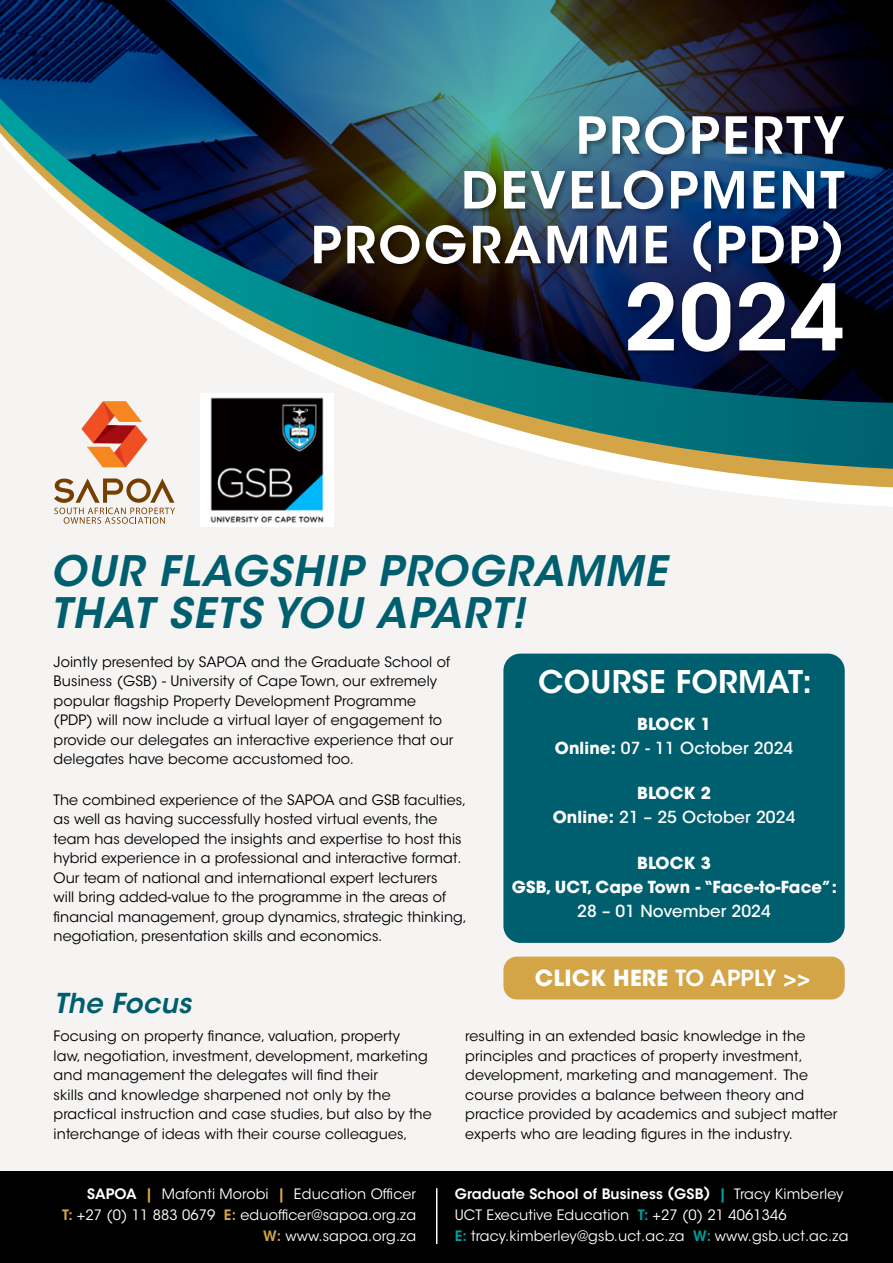
<style>
.page{position:relative;width:893px;height:1263px;background:#f6f4f3}
.page>*{position:absolute;margin:0;border:0;box-sizing:border-box;transform-origin:0 0}
.t1{font:600 90.75px "ITC Avant Garde Std";color:#fff}
.t2{font:600 50.7px/54.8px "ITC Avant Garde Std";letter-spacing:.05em;color:#fff;text-align:right}
.t3{font:italic 600 41.7px/41.8px "ITC Avant Garde Std";letter-spacing:.03em;color:#005f6f}
.t4{font:600 31.05px "ITC Avant Garde Std";letter-spacing:.01em;color:#fff}
.t5{font:italic 600 27.3px "ITC Avant Garde Std";letter-spacing:.01em;color:#005f6f}
.t6{font:700 22.05px "ITC Avant Garde Std";letter-spacing:.01em;color:#fff}
.t7{font:500 16.5px/24px "ITC Avant Garde Std";letter-spacing:.01em;color:#fff;text-align:center}
.t8{font:700 16.5px/24px "ITC Avant Garde Std";letter-spacing:.01em;color:#fff;text-align:center}
.t9{font:14.25px/19.5px "ITC Avant Garde Std";letter-spacing:.01em;color:#000}
.t10{font:14.25px/21px "ITC Avant Garde Std";letter-spacing:.01em;color:#fff;text-align:right}
.s1{font-weight:700}
.s2{font-weight:600}
.s3{font-weight:600;color:#d4a547}
.s4{font-weight:600;color:#009f9f}
</style>
<div class="page">
<svg style="left:200px;top:489px;width:693px;height:19px"></svg>
<svg style="left:200px;top:476px;width:693px;height:13px"></svg>
<svg style="left:0;top:0;width:893px;height:476px;background:#2a4f65"></svg>
<svg style="left:54px;top:478px;width:121px;height:46px"></svg>
<div style="left:503px;top:654px;width:342px;height:289px;background:#005f6f;border-radius:17px"></div>
<div style="left:0;top:1171px;width:893px;height:92px;background:#000"></div>
<hr style="left:436px;top:1188px;width:1px;height:56px;background:#fff">
<svg style="left:0;top:98px;width:893px;height:371px"></svg>
<div style="left:313px;top:115px;width:538px;height:164px;background:#000;opacity:.35"></div>
<div style="left:628px;top:282px;width:220px;height:74px;background:#000;opacity:.35"></div>
<img style="left:201px;top:393px;width:133px;height:133px">
<div style="left:503px;top:956px;width:342px;height:43px;background:#d4a547;border-radius:14px"></div>
<h2 class="t2" style="left:311px;top:108px;width:535px">PROPERTY<br>DEVELOPMENT<br>PROGRAMME (PDP)</h2>
<h1 class="t1" style="left:623px;top:260px;width:223px">2024</h1>
<h3 class="t3" style="left:51px;top:550px;width:617px">OUR FLAGSHIP PROGRAMME<br>THAT SETS YOU APART!</h3>
<p class="t9" style="left:54px;top:652px;width:401px">Jointly presented by SAPOA and the Graduate School of Business (GSB) - University of Cape Town, our extremely popular flagship Property Development Programme (PDP) will now include a virtual layer of engagement to provide our delegates an interactive experience that our delegates have become accustomed too.</p>
<p class="t9" style="left:54px;top:790px;width:415px">The combined experience of the SAPOA and GSB faculties, as well as having successfully hosted virtual events, the team has developed the insights and expertise to host this hybrid experience in a professional and interactive format.<br>Our team of national and international expert lecturers<br>will bring added-value to the programme in the areas of financial management, group dynamics, strategic thinking, negotiation, presentation skills and economics.</p>
<h3 class="t5" style="left:54px;top:986px;width:139px">The Focus</h3>
<h3 class="t4" style="left:538px;top:662px;width:275px">COURSE FORMAT:</h3>
<p class="t7" style="left:555px;top:712px;width:240px"><span class="s1">BLOCK 1<br>Online:</span> 07 - 11 October 2024</p>
<p class="t7" style="left:553px;top:781px;width:244px"><span class="s1">BLOCK 2<br>Online:</span> 21 – 25 October 2024</p>
<p class="t8" style="left:512px;top:850px;width:326px">BLOCK 3<br>GSB, UCT, Cape Town - “Face-to-Face”:</p>
<p class="t7" style="left:577px;top:899px;width:195px">28 – 01 November 2024</p>
<h3 class="t6" style="left:535px;top:964px;width:277px">CLICK HERE <span class="s2">TO APPLY &gt;&gt;</span></h3>
<p class="t9" style="left:54px;top:1027px;width:380px">Focusing on property finance, valuation, property<br>law, negotiation, investment, development, marketing and management the delegates will find their<br>skills and knowledge sharpened not only by the practical instruction and case studies, but also by the interchange of ideas with their course colleagues,</p>
<p class="t9" style="left:465px;top:1027px;width:374px">resulting in an extended basic knowledge in the principles and practices of property investment, development, marketing and management. The course provides a balance between theory and practice provided by academics and subject matter experts who are leading figures in the industry.</p>
<p class="t10" style="left:62px;top:1183px;width:356px"><span class="s2">SAPOA</span> <span class="s3">|</span> Mafonti Morobi <span class="s3">|</span> Education Officer<br><span class="s3">T:</span> +27 (0) 11 883 0679 <span class="s3">E:</span> eduofficer@sapoa.org.za<br><span class="s3">W:</span> www.sapoa.org.za</p>
<p class="t10" style="left:455px;top:1183px;width:395px;text-align:left"><span class="s2">Graduate School of Business (GSB)</span> <span class="s4">|</span> Tracy Kimberley<br>UCT Executive Education <span class="s4">T:</span> +27 (0) 21 4061346<br><span class="s4">E:</span> tracy.kimberley@gsb.uct.ac.za <span class="s4">W:</span> www.gsb.uct.ac.za</p>
</div>
